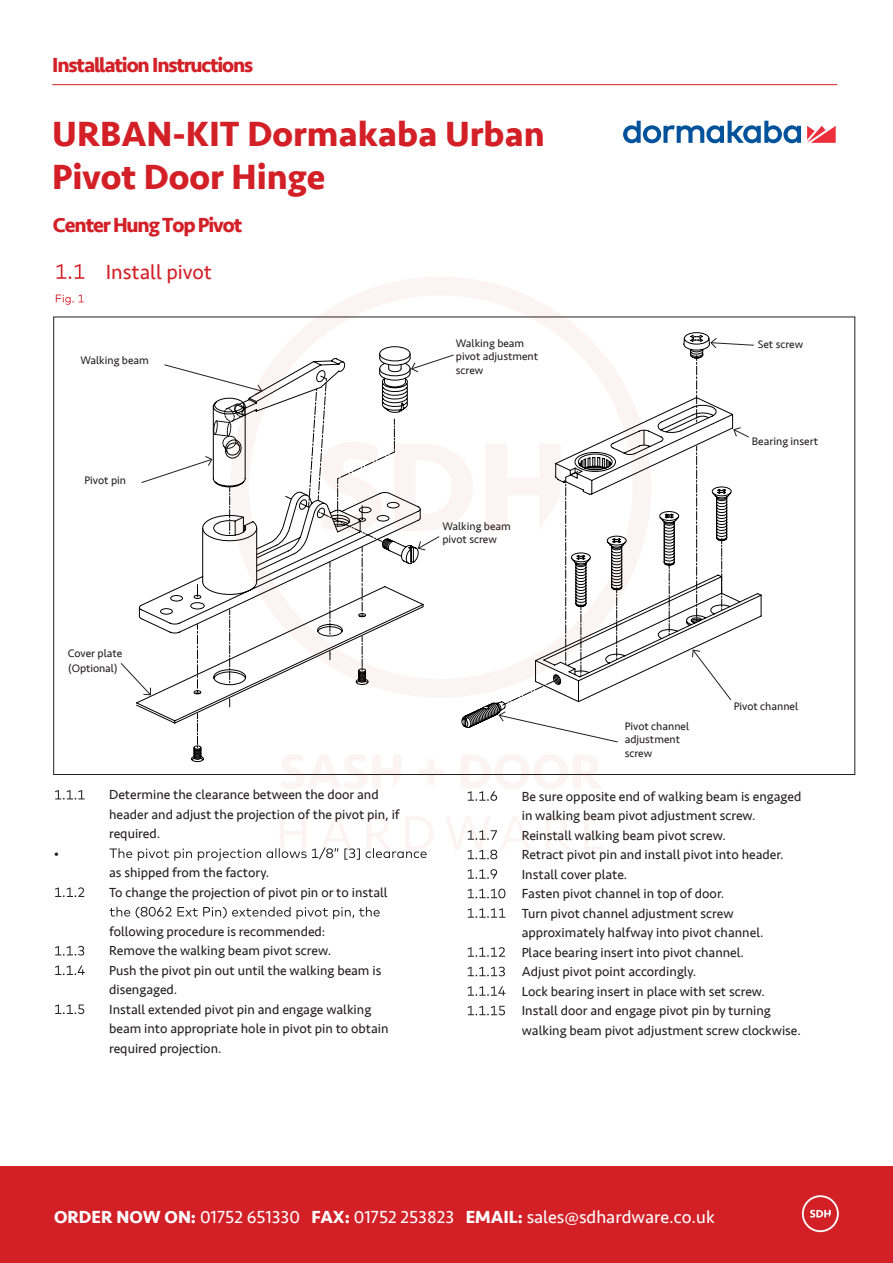
<style>
.page{position:relative;width:893px;height:1263px;background:#fff}
.page>*{position:absolute;margin:0;border:0;box-sizing:border-box;transform-origin:0 0}
.t1{font:700 36px/43.2px "Seravek";color:#d32027}
.t2{font:700 21px "Seravek";letter-spacing:-.055em;color:#d32027}
.t3{font:21px "Seravek";color:#d32027}
.t4{font:18px "Seravek";color:#fff}
.t5{font:13.5px/19.5px "Seravek";color:#231f20}
.t6{font:11.25px/13.5px "Seravek";color:#231f20}
.s1{font-weight:700}
</style>
<div class="page">
<svg style="left:57px;top:264px;width:27px;height:15px"></svg>
<svg style="left:55px;top:790px;width:30px;height:9px"></svg>
<svg style="left:55px;top:887px;width:29px;height:10px"></svg>
<svg style="left:110px;top:907px;width:270px;height:12px"></svg>
<svg style="left:55px;top:946px;width:29px;height:9px"></svg>
<svg style="left:55px;top:965px;width:30px;height:10px"></svg>
<svg style="left:55px;top:1004px;width:29px;height:10px"></svg>
<svg style="left:468px;top:869px;width:29px;height:10px"></svg>
<svg style="left:468px;top:889px;width:37px;height:9px"></svg>
<svg style="left:468px;top:908px;width:37px;height:10px"></svg>
<svg style="left:468px;top:947px;width:37px;height:10px"></svg>
<svg style="left:468px;top:967px;width:37px;height:9px"></svg>
<svg style="left:468px;top:986px;width:37px;height:10px"></svg>
<svg style="left:468px;top:1006px;width:37px;height:9px"></svg>
<svg style="left:56px;top:294px;width:28px;height:11px"></svg>
<svg style="left:498px;top:711px;width:120px;height:32px"></svg>
<div style="left:0;top:1166px;width:893px;height:97px;background:#d32027"></div>
<svg style="left:802px;top:1195px;width:37px;height:37px"></svg>
<hr style="left:52px;top:84px;width:785px;height:1px;background:#d32027">
<svg style="left:230px;top:277px;width:421px;height:418px"></svg>
<svg style="left:281px;top:755px;width:120px;height:34px"></svg>
<svg style="left:419px;top:760px;width:24px;height:24px"></svg>
<svg style="left:461px;top:755px;width:142px;height:46px"></svg>
<svg style="left:109px;top:817px;width:325px;height:44px"></svg>
<svg style="left:446px;top:817px;width:84px;height:42px"></svg>
<svg style="left:546px;top:817px;width:23px;height:33px"></svg>
<svg style="left:584px;top:817px;width:19px;height:33px"></svg>
<svg style="left:120px;top:354px;width:353px;height:393px"></svg>
<svg style="left:485px;top:332px;width:270px;height:373px"></svg>
<svg style="left:807px;top:126px;width:29px;height:17px"></svg>
<svg style="left:623px;top:121px;width:178px;height:22px"></svg>
<h2 class="t2" style="left:52px;top:48px;width:203px">Installation Instructions</h2>
<h1 class="t1" style="left:52px;top:112px;width:494px">URBAN-KIT Dormakaba Urban<br>Pivot Door Hinge</h1>
<h2 class="t2" style="left:53px;top:208px;width:191px">Center Hung Top Pivot</h2>
<h2 class="t3" style="left:106px;top:256px;width:108px">Install pivot</h2>
<p class="t6" style="left:80px;top:353px;width:70px">Walking beam</p>
<p class="t6" style="left:85px;top:474px;width:43px">Pivot pin</p>
<p class="t6" style="left:68px;top:647px;width:56px">Cover plate</p>
<p class="t6" style="left:68px;top:661px;width:51px">(Optional)</p>
<p class="t5" style="left:54px;top:844px;width:7px">•</p>
<p class="t5" style="left:109px;top:785px;width:292px">Determine the clearance between the door and header and adjust the projection of the pivot pin, if required.</p>
<p class="t5" style="left:109px;top:863px;width:280px">as shipped from the factory.<br>To change the projection of pivot pin or to install</p>
<p class="t5" style="left:109px;top:922px;width:281px">following procedure is recommended:<br>Remove the walking beam pivot screw.<br>Push the pivot pin out until the walking beam is disengaged.<br>Install extended pivot pin and engage walking beam into appropriate hole in pivot pin to obtain required projection.</p>
<p class="t6" style="left:456px;top:336px;width:84px">Walking beam pivot adjustment screw</p>
<p class="t6" style="left:442px;top:519px;width:70px">Walking beam pivot screw</p>
<p class="t6" style="left:758px;top:338px;width:47px">Set screw</p>
<p class="t6" style="left:752px;top:434px;width:68px">Bearing insert</p>
<p class="t6" style="left:625px;top:719px;width:66px">Pivot channel adjustment screw</p>
<p class="t6" style="left:734px;top:700px;width:66px">Pivot channel</p>
<p class="t5" style="left:522px;top:786px;width:281px">Be sure opposite end of walking beam is engaged in walking beam pivot adjustment screw.<br>Reinstall walking beam pivot screw.<br>Retract pivot pin and install pivot into header.<br>Install cover plate.<br>Fasten pivot channel in top of door.<br>Turn pivot channel adjustment screw approximately halfway into pivot channel.<br>Place bearing insert into pivot channel.<br>Adjust pivot point accordingly.<br>Lock bearing insert in place with set screw.<br>Install door and engage pivot pin by turning walking beam pivot adjustment screw clockwise.</p>
<h3 class="t4" style="left:54px;top:1203px;width:662px"><span class="s1">ORDER NOW ON:</span> 01752 651330 <span class="s1">FAX:</span> 01752 253823 <span class="s1">EMAIL:</span> sales@sdhardware.co.uk</h3>
</div>
